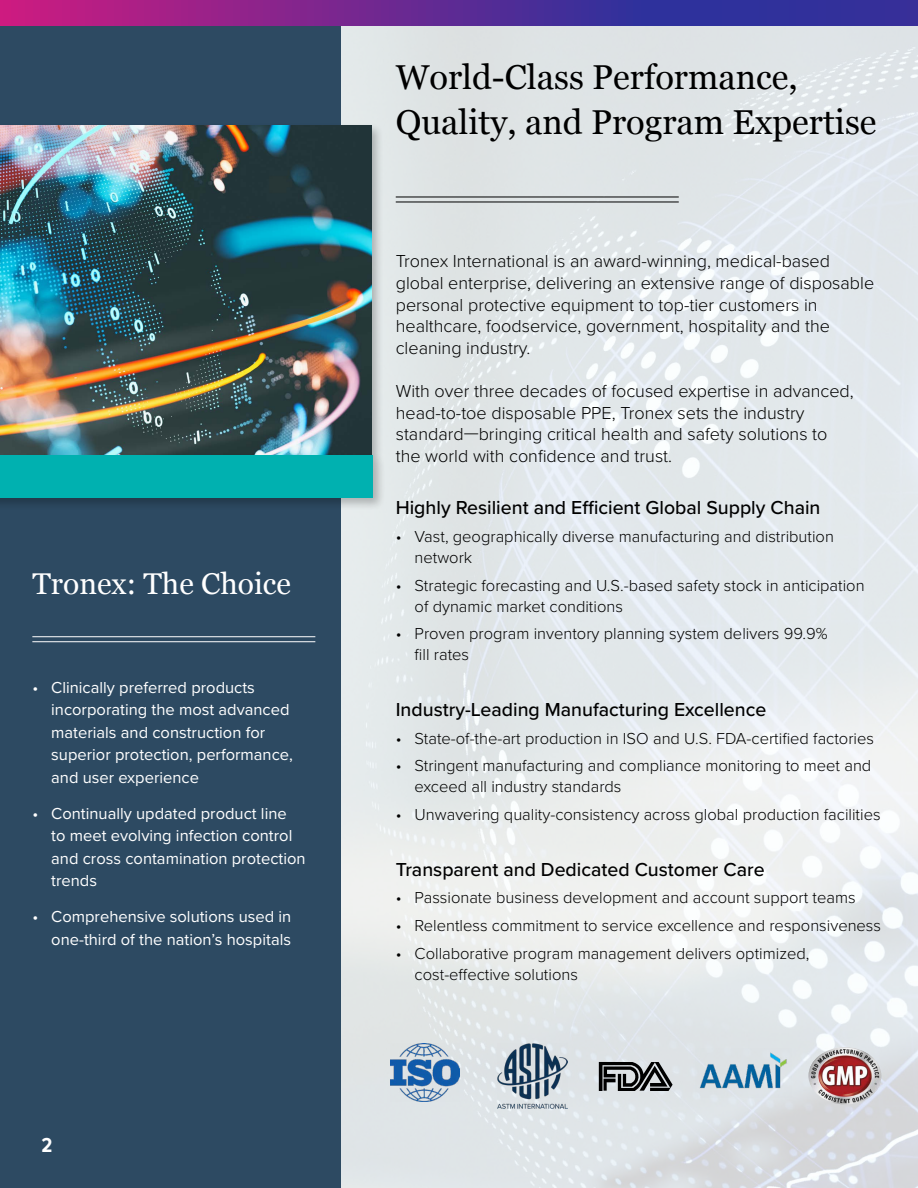
<style>
.page{position:relative;width:918px;height:1188px;background:#fff}
.page>*{position:absolute;margin:0;border:0;box-sizing:border-box;transform-origin:0 0}
.t1{font:34.5px/45px "Georgia";color:#000}
.t2{font:30px "Georgia";color:#fff}
.t3{font:700 21px "Proxima Nova Cond";color:#fff}
.t4{font:500 19.5px "Proxima Nova";color:#000}
.t5{font:300 18px/21.6px "Proxima Nova";color:#000}
.t6{font:300 16.5px/21px "Proxima Nova";color:#000}
.t7{font:16.5px/22.5px "Proxima Nova";color:#fff}
</style>
<div class="page">
<img style="left:340px;top:26px;width:578px;height:1162px">
<div style="left:0;top:0;width:340px;height:1188px;background:#2d4a62"></div>
<hr style="left:396px;top:196px;width:283px;height:1px;background:#000">
<hr style="left:396px;top:201px;width:283px;height:1px;background:#000">
<hr style="left:32px;top:636px;width:283px;height:1px;background:#fff">
<hr style="left:32px;top:641px;width:283px;height:1px;background:#fff">
<img style="left:696px;top:1049px;width:96px;height:48px">
<img style="left:498px;top:1044px;width:69px;height:64px">
<img style="left:390px;top:1044px;width:70px;height:57px">
<svg style="left:599px;top:1062px;width:73px;height:29px"></svg>
<img style="left:808px;top:1047px;width:73px;height:57px">
<div style="left:0;top:123px;width:384px;height:345px;background:#000;opacity:.25"></div>
<img style="left:0;top:126px;width:371px;height:326px">
<div style="left:0;top:452px;width:386px;height:59px;background:#000;opacity:.25"></div>
<div style="left:0;top:455px;width:373px;height:43px;background:#00b1b0"></div>
<svg style="left:0;top:0;width:918px;height:26px"></svg>
<h2 class="t2" style="left:32px;top:562px;width:260px">Tronex: The Choice</h2>
<p class="t7" style="left:51px;top:675px;width:243px;text-indent:-19px">• Clinically preferred products incorporating the most advanced materials and construction for superior protection, performance, and user experience</p>
<p class="t7" style="left:51px;top:801px;width:256px;text-indent:-19px">• Continually updated product line<br>to meet evolving infection control and cross contamination protection trends</p>
<p class="t7" style="left:32px;top:905px;width:261px;text-align:right">• Comprehensive solutions used in one-third of the nation’s hospitals</p>
<p class="t3" style="left:42px;top:1130px;width:12px">2</p>
<h1 class="t1" style="left:396px;top:54px;width:482px">World-Class Performance,<br>Quality, and Program Expertise</h1>
<p class="t5" style="left:396px;top:250px;width:480px">Tronex International is an award-winning, medical-based global enterprise, delivering an extensive range of disposable personal protective equipment to top-tier customers in healthcare, foodservice, government, hospitality and the cleaning industry.</p>
<p class="t5" style="left:396px;top:379px;width:460px">With over three decades of focused expertise in advanced, head-to-toe disposable PPE, Tronex sets the industry standard—bringing critical health and safety solutions to the world with confidence and trust.</p>
<p class="t4" style="left:396px;top:493px;width:426px">Highly Resilient and Efficient Global Supply Chain</p>
<p class="t6" style="left:415px;top:525px;width:421px;text-indent:-19px">• Vast, geographically diverse manufacturing and distribution network</p>
<p class="t6" style="left:415px;top:574px;width:451px;text-indent:-19px">• Strategic forecasting and U.S.-based safety stock in anticipation of dynamic market conditions</p>
<p class="t6" style="left:415px;top:623px;width:414px;text-indent:-19px">• Proven program inventory planning system delivers 99.9% fill rates</p>
<p class="t4" style="left:396px;top:695px;width:372px">Industry-Leading Manufacturing Excellence</p>
<p class="t6" style="left:396px;top:727px;width:480px">• State-of-the-art production in ISO and U.S. FDA-certified factories</p>
<p class="t6" style="left:415px;top:755px;width:458px;text-indent:-19px">• Stringent manufacturing and compliance monitoring to meet and exceed all industry standards</p>
<p class="t6" style="left:396px;top:803px;width:486px">• Unwavering quality-consistency across global production facilities</p>
<p class="t4" style="left:396px;top:855px;width:370px">Transparent and Dedicated Customer Care</p>
<p class="t6" style="left:396px;top:887px;width:461px">• Passionate business development and account support teams</p>
<p class="t6" style="left:396px;top:914px;width:487px">• Relentless commitment to service excellence and responsiveness</p>
<p class="t6" style="left:415px;top:942px;width:396px;text-indent:-19px">• Collaborative program management delivers optimized, cost-effective solutions</p>
</div>
